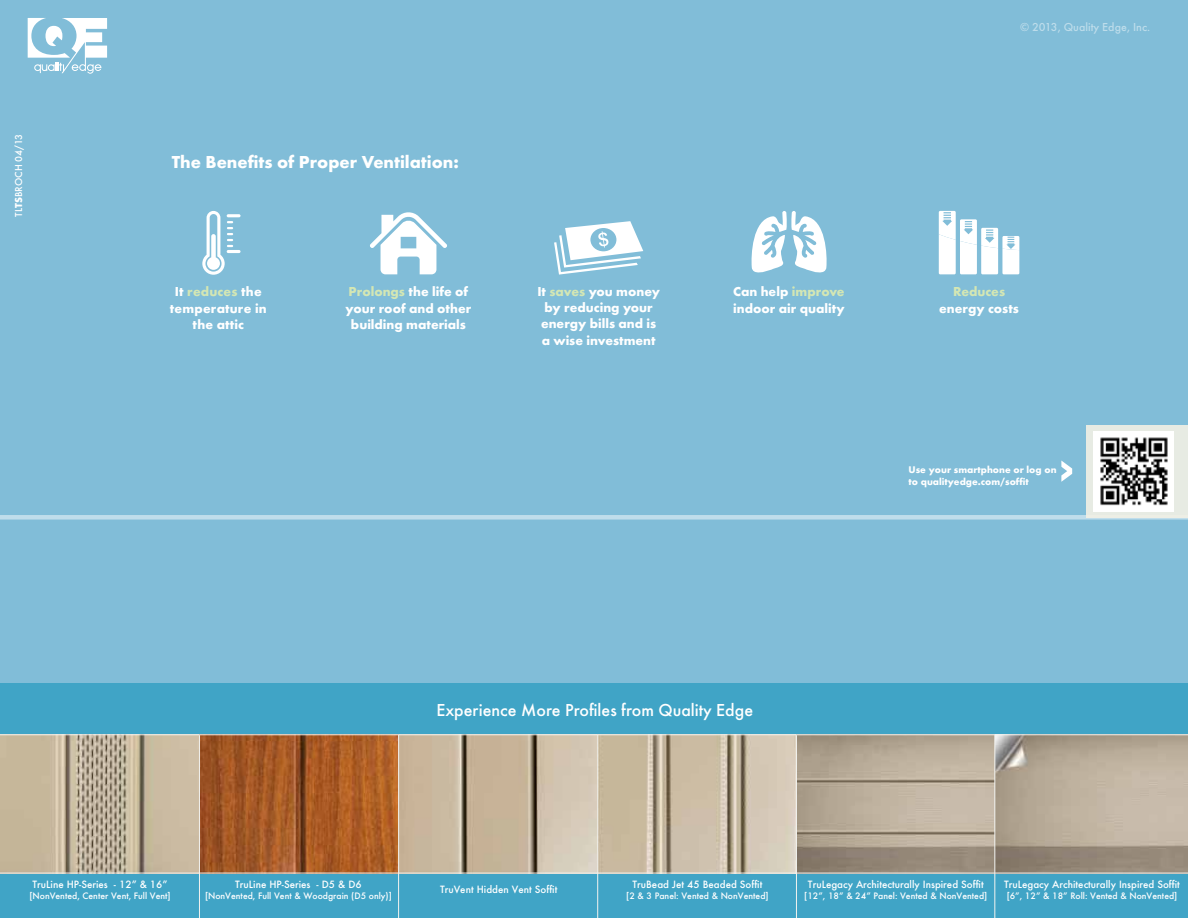
<style>
.page{position:relative;width:1188px;height:918px;background:#81bdd8}
.page>*{position:absolute;margin:0;border:0;box-sizing:border-box;transform-origin:0 0}
.t1{font:500 18px "Futura T";color:#fff}
.t2{font:700 18px "Futura T";color:#fff}
.t3{font:700 13.5px/16.2px "Futura T";color:#fff;text-align:center}
.t4{font:700 13.5px "Futura T";color:#d4e7b4}
.t5{font:500 12px "Futura T";color:#fff}
.t6{font:500 11.1px "Futura T";color:#fff}
.t7{font:500 10.5px "Futura T";color:#fff}
.t8{font:700 10.05px/12px "Futura T";color:#fff}
.t9{font:500 9.75px "Futura T";color:#fff}
.s1{font-weight:700}
.s2{color:#d4e7b4}
</style>
<div class="page">
<div style="left:0;top:684px;width:1188px;height:234px;background:#40a4c6"></div>
<div style="left:0;top:515px;width:1188px;height:5px;background:#bfddeb"></div>
<svg style="left:202px;top:211px;width:39px;height:64px"></svg>
<svg style="left:370px;top:212px;width:77px;height:62px"></svg>
<svg style="left:939px;top:211px;width:80px;height:63px"></svg>
<svg style="left:751px;top:211px;width:76px;height:62px"></svg>
<svg style="left:554px;top:221px;width:89px;height:54px"></svg>
<div style="left:1087px;top:425px;width:101px;height:92px;background:#e7ebe3"></div>
<div style="left:1093px;top:431px;width:81px;height:81px;background:#fff"></div>
<img style="left:1100px;top:437px;width:68px;height:69px">
<svg style="left:28px;top:18px;width:79px;height:56px"></svg>
<svg style="left:1061px;top:461px;width:11px;height:21px"></svg>
<img style="left:0;top:735px;width:1188px;height:138px">
<hr style="left:199px;top:735px;width:1px;height:183px;background:#f2f3f0">
<hr style="left:398px;top:735px;width:1px;height:183px;background:#f2f3f0">
<hr style="left:597px;top:735px;width:1px;height:183px;background:#f2f3f0">
<hr style="left:796px;top:735px;width:1px;height:183px;background:#f2f3f0">
<hr style="left:994px;top:734px;width:1px;height:184px;background:#f2f3f0">
<hr style="left:0;top:734px;width:1188px;height:1px;background:#f2f3f0">
<hr style="left:0;top:873px;width:1188px;height:1px;background:#f2f3f0">
<p class="t7" style="left:12px;top:217px;width:84px;rotate:-90deg">TL<span class="s1">TS</span>BROCH 04/13</p>
<h1 class="t2" style="left:172px;top:151px;width:289px">The Benefits of Proper Ventilation:</h1>
<p class="t5" style="left:1020px;top:20px;width:132px">© 2013, Quality Edge, Inc.</p>
<p class="t3" style="left:170px;top:284px;width:98px">It <span class="s2">reduces</span> the temperature in the attic</p>
<p class="t3" style="left:346px;top:284px;width:127px"><span class="s2">Prolongs</span> the life of your roof and other building materials</p>
<p class="t4" style="left:953px;top:284px;width:54px">Reduces</p>
<p class="t3" style="left:733px;top:284px;width:113px;text-align:left">Can help <span class="s2">improve </span>indoor air quality</p>
<p class="t3" style="left:537px;top:283px;width:124px;text-align:left">It <span class="s2">saves</span> you money by reducing your energy bills and is a wise investment</p>
<p class="t3" style="left:939px;top:300px;width:81px">energy costs</p>
<h1 class="t1" style="left:436px;top:699px;width:318px">Experience More Profiles from Quality Edge</h1>
<p class="t8" style="left:909px;top:463px;width:150px">Use your smartphone or log on to qualityedge.com/soffit</p>
<p class="t6" style="left:33px;top:878px;width:137px">TruLine HP-Series - 12” &amp; 16”</p>
<p class="t9" style="left:29px;top:890px;width:143px">[NonVented, Center Vent, Full Vent]</p>
<p class="t6" style="left:235px;top:878px;width:128px">TruLine HP-Series - D5 &amp; D6</p>
<p class="t9" style="left:205px;top:890px;width:188px">[NonVented, Full Vent &amp; Woodgrain (D5 only)]</p>
<p class="t6" style="left:440px;top:883px;width:119px">TruVent Hidden Vent Soffit</p>
<p class="t6" style="left:633px;top:878px;width:131px">TruBead Jet 45 Beaded Soffit</p>
<p class="t9" style="left:626px;top:890px;width:144px">[2 &amp; 3 Panel: Vented &amp; NonVented]</p>
<p class="t6" style="left:808px;top:878px;width:177px">TruLegacy Architecturally Inspired Soffit</p>
<p class="t9" style="left:804px;top:890px;width:185px">[12”, 18” &amp; 24” Panel: Vented &amp; NonVented]</p>
<p class="t6" style="left:1004px;top:878px;width:177px">TruLegacy Architecturally Inspired Soffit</p>
<p class="t9" style="left:1007px;top:890px;width:172px">[6”, 12” &amp; 18” Roll: Vented &amp; NonVented]</p>
</div>
